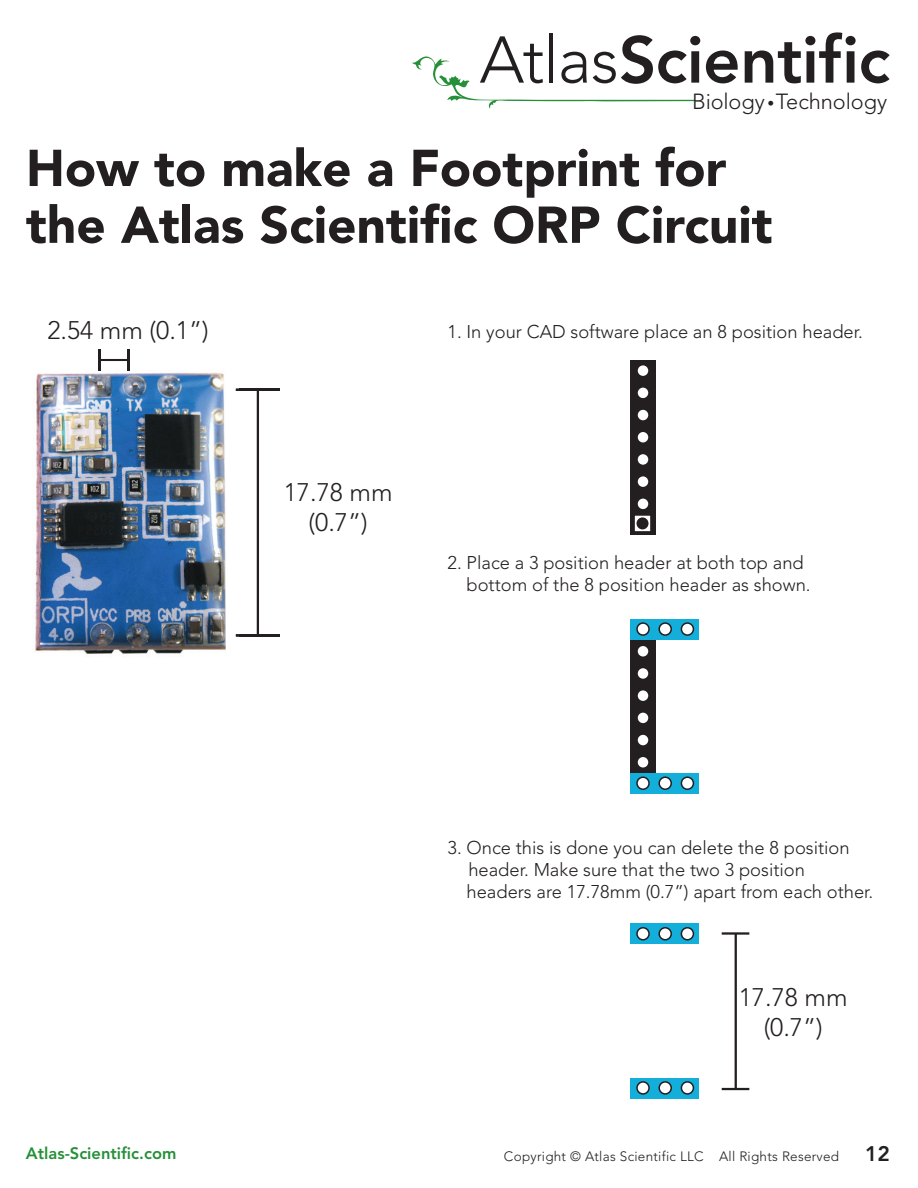
<style>
.page{position:relative;width:918px;height:1188px;background:#fff}
.page>*{position:absolute;margin:0;border:0;box-sizing:border-box;transform-origin:0 0}
.t1{font:800 65.4px "Avenir";letter-spacing:-.01em;color:#231f20}
.t2{font:900 51.3px/56.8px "Avenir";color:#231f20}
.t3{font:300 25.35px/30.3px "Avenir";color:#231f20;text-align:center}
.t4{font:300 21.75px "Avenir";letter-spacing:-.005em;color:#231f20}
.t5{font:300 18.3px/22px "Avenir";color:#231f20}
.t6{font:800 16.5px "Avenir";color:#269039}
.t7{font:300 13.5px "Avenir";letter-spacing:.02em;color:#231f20}
.s1{font-weight:300}
.s2{font-size:13.65px}
.s3{font-weight:800;font-size:21px}
</style>
<div class="page">
<svg style="left:412px;top:56px;width:283px;height:53px"></svg>
<hr style="left:100px;top:359px;width:28px;height:2px;background:#231f20">
<hr style="left:99px;top:350px;width:2px;height:20px;background:#231f20">
<hr style="left:127px;top:350px;width:2px;height:20px;background:#231f20">
<hr style="left:257px;top:390px;width:2px;height:245px;background:#231f20">
<hr style="left:236px;top:389px;width:43px;height:2px;background:#231f20">
<hr style="left:236px;top:634px;width:43px;height:3px;background:#231f20">
<hr style="left:735px;top:933px;width:2px;height:156px;background:#231f20">
<hr style="left:722px;top:932px;width:27px;height:3px;background:#231f20">
<hr style="left:722px;top:1088px;width:27px;height:2px;background:#231f20">
<div style="left:630px;top:360px;width:26px;height:175px;background:#231f20"></div>
<div style="left:637px;top:365px;width:12px;height:12px;background:#fff;border-radius:50%"></div>
<div style="left:636px;top:364px;width:14px;height:13px;border:2px solid #231f20;border-radius:50%"></div>
<div style="left:637px;top:387px;width:12px;height:12px;background:#fff;border-radius:50%"></div>
<div style="left:636px;top:386px;width:14px;height:14px;border:2px solid #231f20;border-radius:50%"></div>
<div style="left:637px;top:409px;width:12px;height:12px;background:#fff;border-radius:50%"></div>
<div style="left:636px;top:408px;width:14px;height:14px;border:2px solid #231f20;border-radius:50%"></div>
<div style="left:637px;top:431px;width:12px;height:12px;background:#fff;border-radius:50%"></div>
<div style="left:636px;top:431px;width:14px;height:13px;border:2px solid #231f20;border-radius:50%"></div>
<div style="left:637px;top:453px;width:12px;height:12px;background:#fff;border-radius:50%"></div>
<div style="left:636px;top:453px;width:14px;height:13px;border:2px solid #231f20;border-radius:50%"></div>
<div style="left:637px;top:476px;width:12px;height:12px;background:#fff;border-radius:50%"></div>
<div style="left:636px;top:475px;width:14px;height:13px;border:2px solid #231f20;border-radius:50%"></div>
<div style="left:637px;top:498px;width:12px;height:12px;background:#fff;border-radius:50%"></div>
<div style="left:636px;top:497px;width:14px;height:14px;border:2px solid #231f20;border-radius:50%"></div>
<svg style="left:634px;top:515px;width:17px;height:17px"></svg>
<div style="left:637px;top:517px;width:12px;height:12px;background:#231f20;border-radius:50%"></div>
<div style="left:630px;top:619px;width:26px;height:174px;background:#231f20"></div>
<div style="left:637px;top:645px;width:12px;height:12px;background:#fff;border-radius:50%"></div>
<div style="left:636px;top:645px;width:14px;height:13px;border:2px solid #231f20;border-radius:50%"></div>
<div style="left:637px;top:667px;width:12px;height:12px;background:#fff;border-radius:50%"></div>
<div style="left:636px;top:667px;width:14px;height:13px;border:2px solid #231f20;border-radius:50%"></div>
<div style="left:637px;top:690px;width:12px;height:12px;background:#fff;border-radius:50%"></div>
<div style="left:636px;top:689px;width:14px;height:13px;border:2px solid #231f20;border-radius:50%"></div>
<div style="left:637px;top:712px;width:12px;height:12px;background:#fff;border-radius:50%"></div>
<div style="left:636px;top:711px;width:14px;height:14px;border:2px solid #231f20;border-radius:50%"></div>
<div style="left:637px;top:734px;width:12px;height:12px;background:#fff;border-radius:50%"></div>
<div style="left:636px;top:733px;width:14px;height:14px;border:2px solid #231f20;border-radius:50%"></div>
<div style="left:637px;top:756px;width:12px;height:12px;background:#fff;border-radius:50%"></div>
<div style="left:636px;top:756px;width:14px;height:13px;border:2px solid #231f20;border-radius:50%"></div>
<div style="left:630px;top:619px;width:68px;height:21px;background:#13aeda"></div>
<div style="left:637px;top:623px;width:12px;height:12px;background:#fff;border-radius:50%"></div>
<div style="left:636px;top:622px;width:14px;height:14px;border:2px solid #231f20;border-radius:50%"></div>
<div style="left:659px;top:623px;width:12px;height:12px;background:#fff;border-radius:50%"></div>
<div style="left:658px;top:622px;width:14px;height:14px;border:2px solid #231f20;border-radius:50%"></div>
<div style="left:681px;top:623px;width:12px;height:12px;background:#fff;border-radius:50%"></div>
<div style="left:681px;top:622px;width:13px;height:14px;border:2px solid #231f20;border-radius:50%"></div>
<div style="left:630px;top:773px;width:68px;height:21px;background:#13aeda"></div>
<div style="left:637px;top:777px;width:12px;height:12px;background:#fff;border-radius:50%"></div>
<div style="left:636px;top:776px;width:14px;height:14px;border:2px solid #231f20;border-radius:50%"></div>
<div style="left:659px;top:777px;width:12px;height:12px;background:#fff;border-radius:50%"></div>
<div style="left:658px;top:776px;width:14px;height:14px;border:2px solid #231f20;border-radius:50%"></div>
<div style="left:681px;top:777px;width:12px;height:12px;background:#fff;border-radius:50%"></div>
<div style="left:681px;top:776px;width:13px;height:14px;border:2px solid #231f20;border-radius:50%"></div>
<div style="left:630px;top:923px;width:68px;height:21px;background:#13aeda"></div>
<div style="left:637px;top:928px;width:12px;height:12px;background:#fff;border-radius:50%"></div>
<div style="left:636px;top:927px;width:14px;height:14px;border:2px solid #231f20;border-radius:50%"></div>
<div style="left:659px;top:928px;width:12px;height:12px;background:#fff;border-radius:50%"></div>
<div style="left:658px;top:927px;width:14px;height:14px;border:2px solid #231f20;border-radius:50%"></div>
<div style="left:681px;top:928px;width:12px;height:12px;background:#fff;border-radius:50%"></div>
<div style="left:681px;top:927px;width:13px;height:14px;border:2px solid #231f20;border-radius:50%"></div>
<div style="left:630px;top:1078px;width:68px;height:21px;background:#13aeda"></div>
<div style="left:637px;top:1082px;width:12px;height:12px;background:#fff;border-radius:50%"></div>
<div style="left:636px;top:1081px;width:14px;height:14px;border:2px solid #231f20;border-radius:50%"></div>
<div style="left:659px;top:1082px;width:12px;height:12px;background:#fff;border-radius:50%"></div>
<div style="left:658px;top:1081px;width:14px;height:14px;border:2px solid #231f20;border-radius:50%"></div>
<div style="left:681px;top:1082px;width:12px;height:12px;background:#fff;border-radius:50%"></div>
<div style="left:681px;top:1081px;width:13px;height:14px;border:2px solid #231f20;border-radius:50%"></div>
<img style="left:35px;top:366px;width:204px;height:288px">
<h1 class="t1" style="left:480px;top:21px;width:412px"><span class="s1">Atlas</span>Scientific</h1>
<p class="t4" style="left:692px;top:88px;width:196px">Biology <span class="s2">•</span>Technology</p>
<h2 class="t2" style="left:26px;top:140px;width:748px">How to make a Footprint for the Atlas Scientific ORP Circuit</h2>
<h3 class="t3" style="left:47px;top:315px;width:163px">2.54 mm (0.1”)</h3>
<h3 class="t3" style="left:284px;top:477px;width:110px">17.78 mm (0.7”)</h3>
<p class="t5" style="left:447px;top:321px;width:417px">1. In your CAD software place an 8 position header.</p>
<p class="t5" style="left:467px;top:552px;width:346px;text-indent:-19px">2. Place a 3 position header at both top and bottom of the 8 position header as shown.</p>
<p class="t5" style="left:467px;top:836px;width:408px;text-indent:-19px">3. Once this is done you can delete the 8 position header. Make sure that the two 3 position<br>headers are 17.78mm (0.7”) apart from each other.</p>
<h3 class="t3" style="left:739px;top:982px;width:110px">17.78 mm (0.7”)</h3>
<p class="t6" style="left:26px;top:1144px;width:152px">Atlas-Scientific.com</p>
<p class="t7" style="left:504px;top:1148px;width:387px">Copyright © Atlas Scientific LLC All Rights Reserved <span class="s3">12</span></p>
</div>
